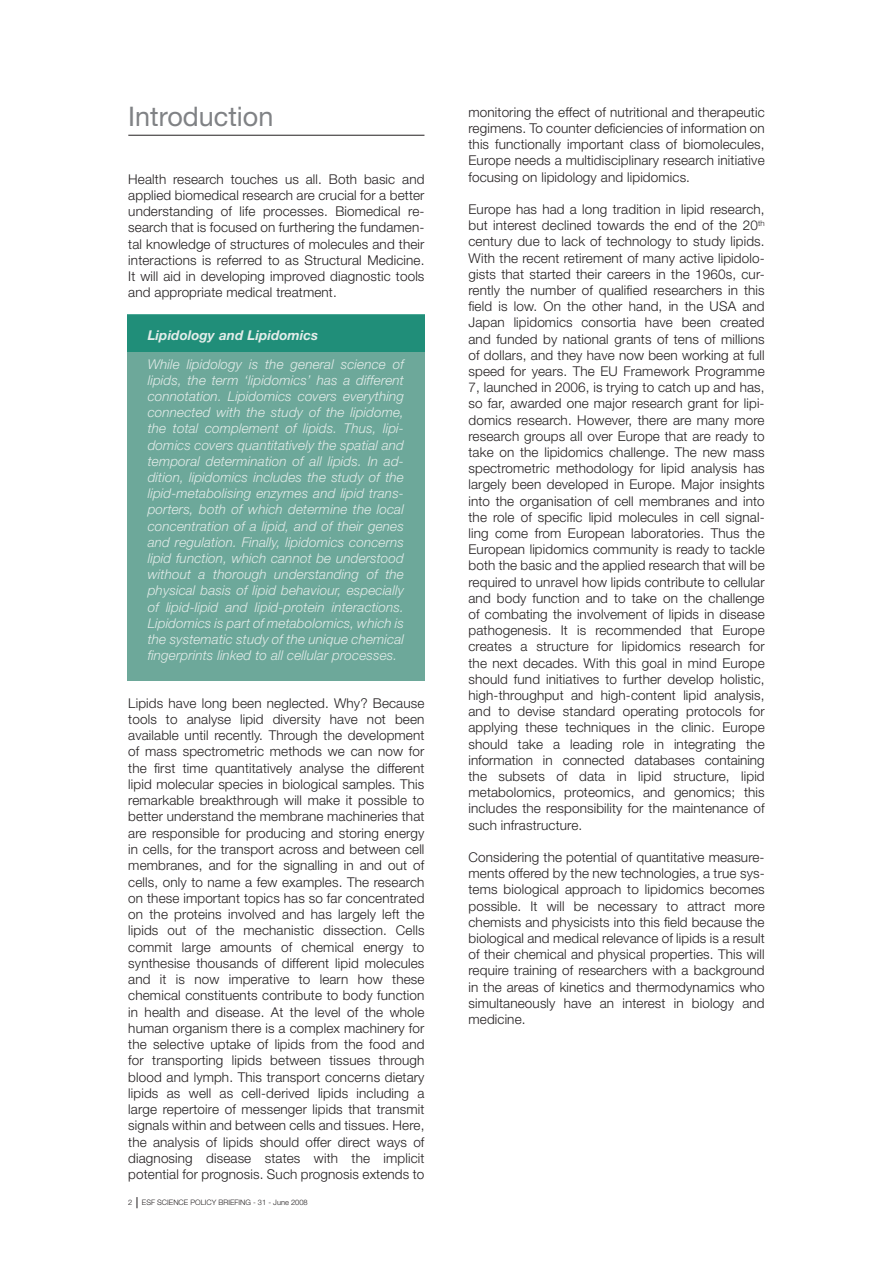
<style>
.page{position:relative;width:893px;height:1263px;background:#fff}
.page>*{position:absolute;margin:0;border:0;box-sizing:border-box;transform-origin:0 0}
.t1{font:27px "Helvetica Neue LT Std";color:#808285}
.t2{font:300 13.5px/16.2px "Helvetica Neue LT Std";letter-spacing:.01em;color:#231f20;text-align:justify}
.t3{font:italic 300 13.5px/16.2px "Helvetica Neue LT Std";letter-spacing:.01em;color:#e2ece9;text-align:justify}
.t4{font:italic 700 13.5px "Helvetica Neue LT Std";letter-spacing:.01em;color:#e2ece9}
.t5{font:300 7.5px "Helvetica Neue LT Std";color:#231f20}
</style>
<div class="page">
<hr style="left:128px;top:135px;width:296px;height:1px;background:#231f20">
<div style="left:128px;top:315px;width:297px;height:365px;background:#6da89a"></div>
<div style="left:128px;top:315px;width:297px;height:37px;background:#208e79"></div>
<h1 class="t1" style="left:128px;top:101px;width:147px">Introduction</h1>
<p class="t2" style="left:128px;top:170px;width:298px">Health research touches us all. Both basic and applied biomedical research are crucial for a better understanding of life processes. Biomedical re&shy;search that is focused on furthering the fundamen&shy;tal knowledge of structures of molecules and their interactions is referred to as Structural Medicine.<br>It will aid in developing improved diagnostic tools and appropriate medical treatment.</p>
<p class="t4" style="left:148px;top:326px;width:172px">Lipidology and Lipidomics</p>
<p class="t3" style="left:148px;top:355px;width:258px">While lipidology is the general science of lipids, the term ‘lipidomics’ has a different connotation. Lipidomics covers everything connected with the study of the lipidome, the total complement of lipids. Thus, lipi&shy;domics covers quantitatively the spatial and temporal determination of all lipids. In ad&shy;dition, lipidomics includes the study of the lipid-metabolising enzymes and lipid trans&shy;porters, both of which determine the local concentration of a lipid, and of their genes and regulation. Finally, lipidomics concerns lipid function, which cannot be understood without a thorough understanding of the physical basis of lipid behaviour, especially of lipid-lipid and lipid-protein interactions.<br>Lipidomics is part of metabolomics, which is the systematic study of the unique chemical fingerprints linked to all cellular processes.</p>
<p class="t2" style="left:128px;top:694px;width:298px">Lipids have long been neglected. Why? Because tools to analyse lipid diversity have not been available until recently. Through the development of mass spectrometric methods we can now for the first time quantitatively analyse the different lipid molecular species in biological samples. This remarkable breakthrough will make it possible to better understand the membrane machineries that are responsible for producing and storing energy in cells, for the transport across and between cell membranes, and for the signalling in and out of cells, only to name a few examples. The research on these important topics has so far concentrated on the proteins involved and has largely left the lipids out of the mechanistic dissection. Cells commit large amounts of chemical energy to synthesise thousands of different lipid molecules and it is now imperative to learn how these chemical constituents contribute to body function in health and disease. At the level of the whole human organism there is a complex machinery for the selective uptake of lipids from the food and for transporting lipids between tissues through blood and lymph. This transport concerns dietary lipids as well as cell-derived lipids including a large repertoire of messenger lipids that transmit signals within and between cells and tissues. Here, the analysis of lipids should offer direct ways of diagnosing disease states with the implicit potential for prognosis. Such prognosis extends to</p>
<p class="t5" style="left:128px;top:1197px;width:6px">2</p>
<p class="t5" style="left:142px;top:1197px;width:167px">ESF SCIENCE POLICY BRIEFING - 31 - June 2008</p>
<p class="t2" style="left:468px;top:104px;width:298px">monitoring the effect of nutritional and therapeutic regimens. To counter deficiencies of information on this functionally important class of biomolecules, Europe needs a multidisciplinary research initiative focusing on lipidology and lipidomics.</p>
<p class="t2" style="left:468px;top:201px;width:298px">Europe has had a long tradition in lipid research, but interest declined towards the end of the 20<sup>th </sup>century due to lack of technology to study lipids.<br>With the recent retirement of many active lipidolo&shy;gists that started their careers in the 1960s, cur&shy;rently the number of qualified researchers in this field is low. On the other hand, in the USA and Japan lipidomics consortia have been created and funded by national grants of tens of millions of dollars, and they have now been working at full speed for years. The EU Framework Programme 7, launched in 2006, is trying to catch up and has, so far, awarded one major research grant for lipi&shy;domics research. However, there are many more research groups all over Europe that are ready to take on the lipidomics challenge. The new mass spectrometric methodology for lipid analysis has largely been developed in Europe. Major insights into the organisation of cell membranes and into the role of specific lipid molecules in cell signal&shy;ling come from European laboratories. Thus the European lipidomics community is ready to tackle both the basic and the applied research that will be required to unravel how lipids contribute to cellular and body function and to take on the challenge of combating the involvement of lipids in disease pathogenesis. It is recommended that Europe creates a structure for lipidomics research for the next decades. With this goal in mind Europe should fund initiatives to further develop holistic, high-throughput and high-content lipid analysis, and to devise standard operating protocols for applying these techniques in the clinic. Europe should take a leading role in integrating the information in connected databases containing the subsets of data in lipid structure, lipid metabolomics, proteomics, and genomics; this includes the responsibility for the maintenance of such infrastructure.</p>
<p class="t2" style="left:468px;top:849px;width:298px">Considering the potential of quantitative measure&shy;ments offered by the new technologies, a true sys&shy;tems biological approach to lipidomics becomes possible. It will be necessary to attract more chemists and physicists into this field because the biological and medical relevance of lipids is a result of their chemical and physical properties. This will require training of researchers with a background in the areas of kinetics and thermodynamics who simultaneously have an interest in biology and medicine.</p>
</div>
